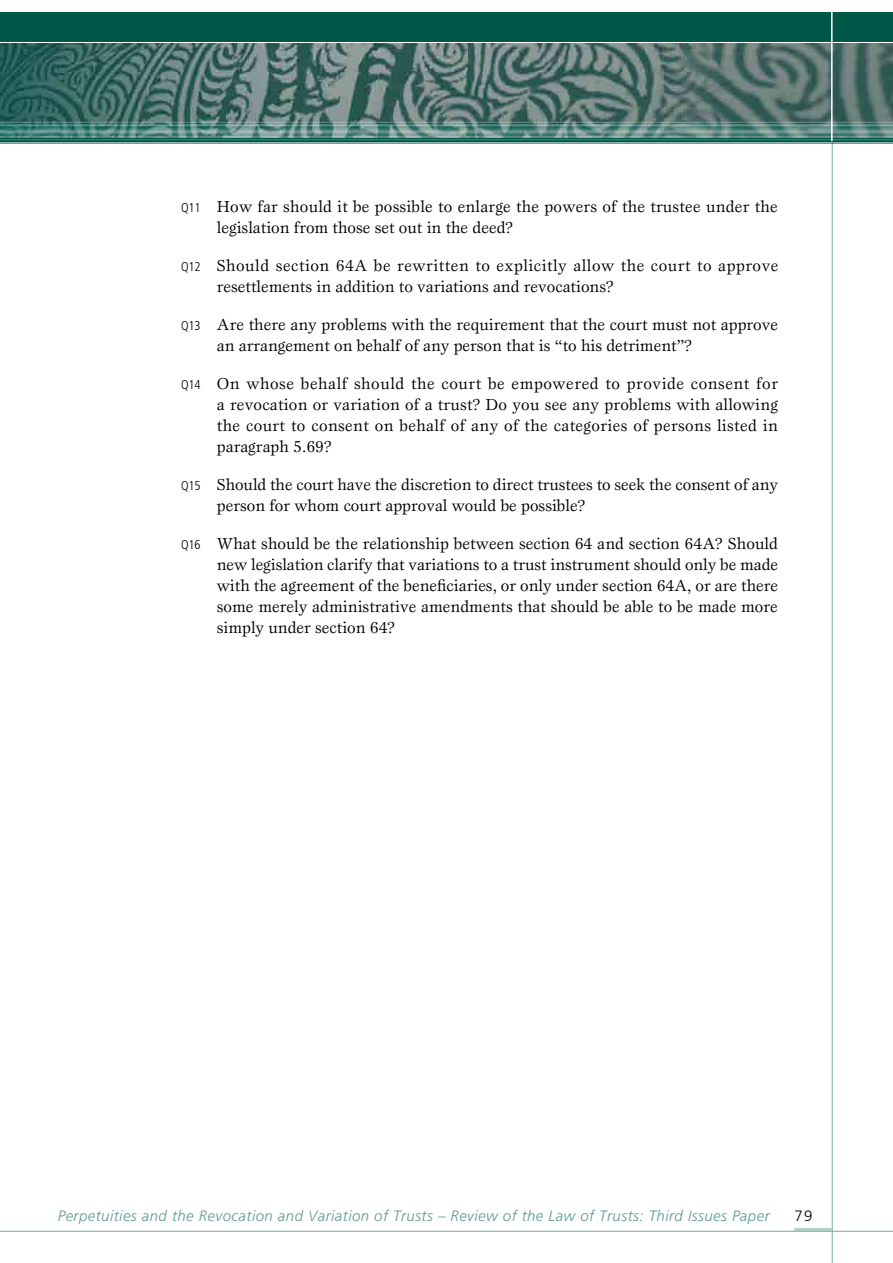
<style>
.page{position:relative;width:893px;height:1263px;background:#fff}
.page>*{position:absolute;margin:0;border:0;box-sizing:border-box;transform-origin:0 0}
.t1{font:16.5px/21px "Esprit Maori";color:#000}
.t2{font:16.5px/21px "Esprit Maori";letter-spacing:.03em;color:#000}
.t3{font:italic 300 15px "Frutiger Maori";letter-spacing:.03em;color:#5c9a90}
.t4{font:300 15px "Frutiger";color:#000}
.s1{font-family:"Frutiger";font-weight:300;font-stretch:condensed;font-size:12.75px}
</style>
<div class="page">
<hr style="left:832px;top:42px;width:1px;height:1221px;background:#78aaa3">
<svg style="left:0;top:43px;width:893px;height:101px;background:#478076"></svg>
<img style="left:0;top:44px;width:893px;height:78px">
<svg style="left:0;top:122px;width:893px;height:18px;background:#5b8983"></svg>
<div style="left:0;top:12px;width:893px;height:30px;background:#005747"></div>
<hr style="left:831px;top:9px;width:2px;height:132px;background:#fff">
<hr style="left:794px;top:1228px;width:38px;height:3px;background:#b4d0ca">
<hr style="left:0;top:1231px;width:893px;height:1px;background:#78aaa3">
<p class="t1" style="left:217px;top:196px;width:562px;text-indent:-36px"><span class="s1">Q11</span> How far should it be possible to enlarge the powers of the trustee under the legislation from those set out in the deed?</p>
<p class="t2" style="left:217px;top:255px;width:563px;text-indent:-36px"><span class="s1">Q12</span> Should section 64A be rewritten to explicitly allow the court to approve resettlements in addition to variations and revocations?</p>
<p class="t1" style="left:217px;top:314px;width:563px;text-indent:-36px"><span class="s1">Q13</span> Are there any problems with the requirement that the court must not approve an arrangement on behalf of any person that is “to his detriment”?</p>
<p class="t1" style="left:217px;top:373px;width:563px;text-align:justify;text-indent:-36px"><span class="s1">Q14</span> On whose behalf should the court be empowered to provide consent for a revocation or variation of a trust? Do you see any problems with allowing the court to consent on behalf of any of the categories of persons listed in paragraph 5.69?</p>
<p class="t1" style="left:217px;top:474px;width:563px;text-indent:-36px"><span class="s1">Q15</span> Should the court have the discretion to direct trustees to seek the consent of any person for whom court approval would be possible?</p>
<p class="t1" style="left:217px;top:533px;width:563px;text-align:justify;text-indent:-36px"><span class="s1">Q16</span> What should be the relationship between section 64 and section 64A? Should new legislation clarify that variations to a trust instrument should only be made with the agreement of the beneficiaries, or only under section 64A, or are there some merely administrative amendments that should be able to be made more simply under section 64?</p>
<p class="t3" style="left:58px;top:1207px;width:713px">Perpetuities and the Revocation and Variation of Trusts – Review of the Law of Trusts: Third Issues Paper</p>
<p class="t4" style="left:794px;top:1207px;width:20px">79</p>
</div>
